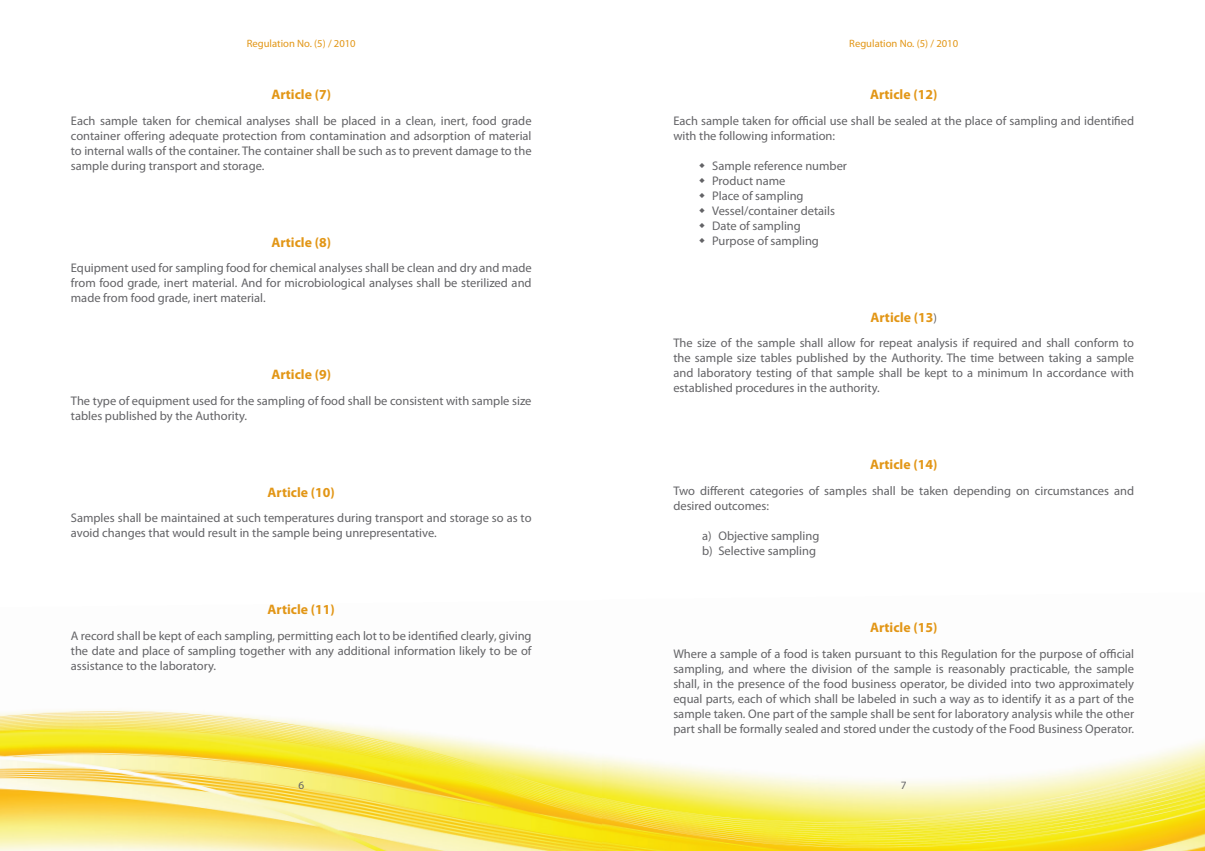
<style>
.page{position:relative;width:1205px;height:851px;background:#fff}
.page>*{position:absolute;margin:0;border:0;box-sizing:border-box;transform-origin:0 0}
.t1{font:700 13.75px "Myriad Pro";color:#e29616}
.t2{font:12.5px/15px "Myriad Pro";color:#636366;text-align:justify}
.t3{font:11.25px "Myriad Pro";color:#636366}
.t4{font:10.62px "Myriad Pro";color:#e29616}
.s1{font-weight:400;font-size:12.5px;color:#636366}
</style>
<div class="page">
<img style="left:0;top:710px;width:1205px;height:140px">
<p class="t4" style="left:247px;top:37px;width:110px">Regulation No. (5) / 2010</p>
<p class="t4" style="left:849px;top:37px;width:110px">Regulation No. (5) / 2010</p>
<p class="t1" style="left:271px;top:85px;width:61px">Article (7)</p>
<p class="t2" style="left:71px;top:113px;width:462px">Each sample taken for chemical analyses shall be placed in a clean, inert, food grade container offering adequate protection from contamination and adsorption of material to internal walls of the container. The container shall be such as to prevent damage to the sample during transport and storage.</p>
<p class="t1" style="left:870px;top:85px;width:69px">Article (12)</p>
<p class="t2" style="left:673px;top:113px;width:462px">Each sample taken for official use shall be sealed at the place of sampling and identified with the following information:</p>
<p class="t2" style="left:712px;top:158px;width:136px">Sample reference number</p>
<p class="t2" style="left:712px;top:173px;width:75px">Product name</p>
<p class="t2" style="left:712px;top:188px;width:93px">Place of sampling</p>
<p class="t2" style="left:712px;top:203px;width:124px">Vessel/container details</p>
<p class="t2" style="left:712px;top:218px;width:90px">Date of sampling</p>
<p class="t2" style="left:712px;top:233px;width:108px">Purpose of sampling</p>
<p class="t1" style="left:271px;top:233px;width:61px">Article (8)</p>
<p class="t2" style="left:71px;top:260px;width:462px">Equipment used for sampling food for chemical analyses shall be clean and dry and made from food grade, inert material. And for microbiological analyses shall be sterilized and made from food grade, inert material.</p>
<p class="t1" style="left:271px;top:365px;width:61px">Article (9)</p>
<p class="t2" style="left:71px;top:393px;width:462px">The type of equipment used for the sampling of food shall be consistent with sample size tables published by the Authority.</p>
<p class="t1" style="left:268px;top:483px;width:69px">Article (10)</p>
<p class="t2" style="left:71px;top:510px;width:462px">Samples shall be maintained at such temperatures during transport and storage so as to avoid changes that would result in the sample being unrepresentative.</p>
<p class="t1" style="left:268px;top:600px;width:69px">Article (11)</p>
<p class="t2" style="left:71px;top:628px;width:462px">A record shall be kept of each sampling, permitting each lot to be identified clearly, giving the date and place of sampling together with any additional information likely to be of assistance to the laboratory.</p>
<p class="t1" style="left:870px;top:308px;width:68px">Article (13<span class="s1">)</span></p>
<p class="t2" style="left:673px;top:335px;width:462px">The size of the sample shall allow for repeat analysis if required and shall conform to the sample size tables published by the Authority. The time between taking a sample and laboratory testing of that sample shall be kept to a minimum In accordance with established procedures in the authority.</p>
<p class="t1" style="left:870px;top:455px;width:69px">Article (14)</p>
<p class="t2" style="left:673px;top:483px;width:462px">Two different categories of samples shall be taken depending on circumstances and desired outcomes:</p>
<p class="t2" style="left:702px;top:528px;width:119px">a) Objective sampling</p>
<p class="t2" style="left:702px;top:543px;width:115px">b) Selective sampling</p>
<p class="t1" style="left:870px;top:618px;width:69px">Article (15)</p>
<p class="t2" style="left:673px;top:645px;width:462px">Where a sample of a food is taken pursuant to this Regulation for the purpose of official sampling, and where the division of the sample is reasonably practicable, the sample shall, in the presence of the food business operator, be divided into two approximately equal parts, each of which shall be labeled in such a way as to identify it as a part of the sample taken. One part of the sample shall be sent for laboratory analysis while the other part shall be formally sealed and stored under the custody of the Food Business Operator.</p>
<p class="t3" style="left:298px;top:777px;width:7px">6</p>
<p class="t3" style="left:901px;top:777px;width:7px">7</p>
</div>
